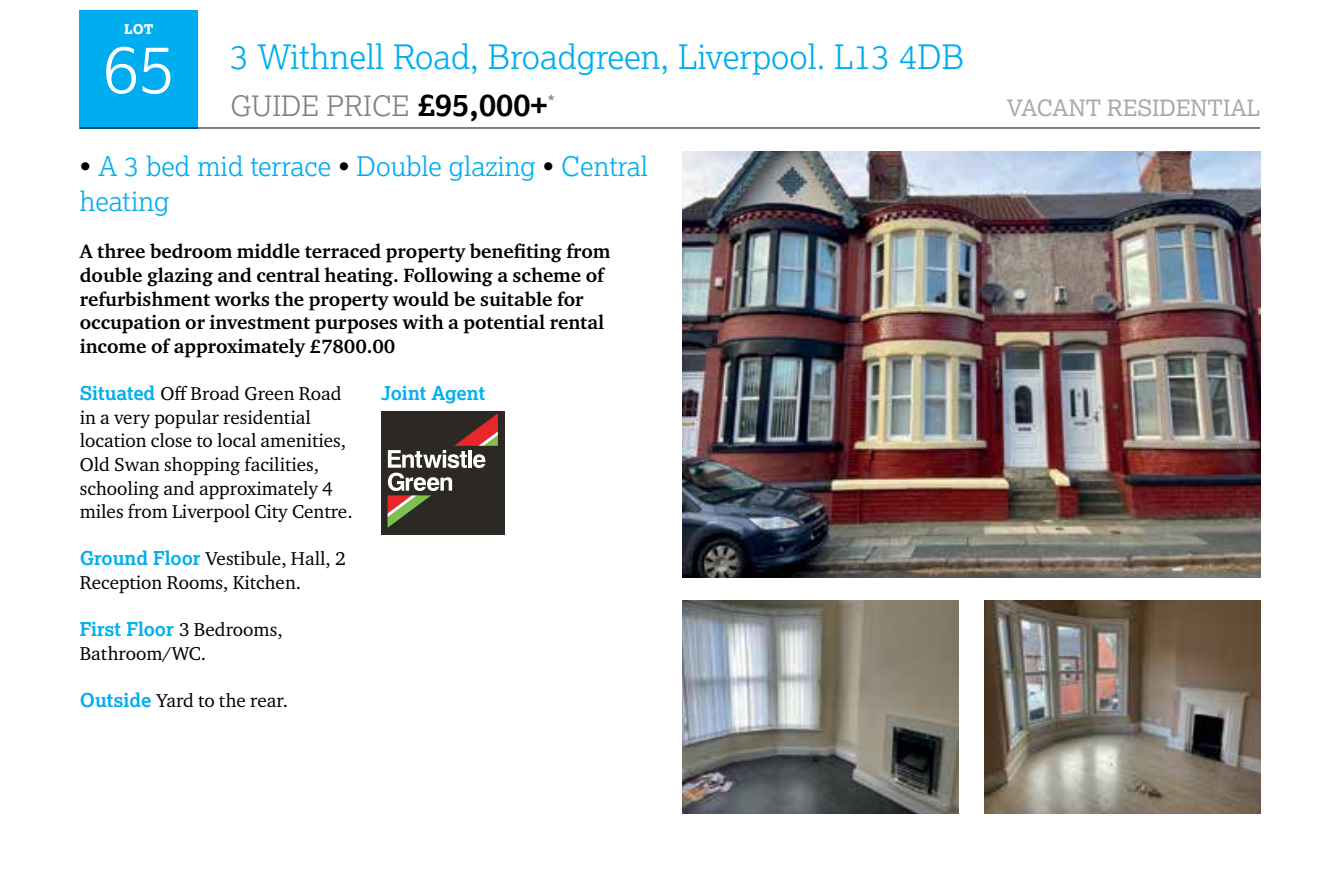
<style>
.page{position:relative;width:1340px;height:880px;background:#fff}
.page>*{position:absolute;margin:0;border:0;box-sizing:border-box;transform-origin:0 0}
.t1{font:300 67.5px "Lexia";color:#fff}
.t2{font:300 33.75px "Lexia";color:#00aeef}
.t3{font:300 28.12px "Lexia";color:#808285}
.t4{font:300 27px/35.3px "Lexia";color:#00aeef}
.t5{font:22.5px "Lexia";color:#a7a9ac}
.t6{font:20.25px "Lexia";color:#808285}
.t7{font:700 19.8px/23.6px "Charter ITC Pro";color:#000}
.t8{font:19.12px/23.6px "Charter ITC Pro";color:#000}
.t9{font:700 19.12px "Lexia";color:#00aeef}
.t10{font:800 13.5px "Lexia";color:#fff}
.s1{font-weight:700;font-size:31.5px;color:#000}
.s2{color:#000}
.s3{font-family:"Lexia";font-weight:700;color:#00aeef}
.s4{font-family:"Charter ITC Pro";font-weight:400;color:#000}
</style>
<div class="page">
<div style="left:80px;top:10px;width:118px;height:118px;background:#00aeef"></div>
<hr style="left:80px;top:128px;width:1180px;height:1px;background:#000">
<img style="left:682px;top:601px;width:276px;height:212px">
<img style="left:984px;top:601px;width:276px;height:212px">
<img style="left:682px;top:152px;width:578px;height:425px">
<div style="left:381px;top:411px;width:123px;height:123px;background:#2c2925"></div>
<svg style="left:387px;top:413px;width:111px;height:115px"></svg>
<p class="t10" style="left:124px;top:20px;width:31px">LOT</p>
<h1 class="t1" style="left:102px;top:26px;width:74px">65</h1>
<h2 class="t2" style="left:230px;top:36px;width:735px">3 Withnell Road, Broadgreen, Liverpool. L13 4DB</h2>
<h3 class="t3" style="left:230px;top:88px;width:318px">GUIDE PRICE <span class="s1">£95,000+</span></h3>
<p class="t5" style="left:1006px;top:94px;width:255px">VACANT RESIDENTIAL</p>
<p class="t6" style="left:547px;top:90px;width:9px">*</p>
<h3 class="t4" style="left:80px;top:147px;width:570px"><span class="s2">•</span> A 3 bed mid terrace <span class="s2">•</span> Double glazing <span class="s2">•</span> Central heating</h3>
<p class="t7" style="left:80px;top:240px;width:532px">A three bedroom middle terraced property benefiting from double glazing and central heating. Following a scheme of refurbishment works the property would be suitable for occupation or investment purposes with a potential rental income of approximately £7800.00</p>
<p class="t8" style="left:80px;top:381px;width:274px"><span class="s3">Situated</span> Off Broad Green Road in a very popular residential location close to local amenities,<br>Old Swan shopping facilities, schooling and approximately 4 miles from Liverpool City Centre.</p>
<p class="t8" style="left:80px;top:547px;width:267px"><span class="s3">Ground Floor</span> Vestibule, Hall, 2<br>Reception Rooms, Kitchen.</p>
<p class="t9" style="left:80px;top:617px;width:204px">First Floor <span class="s4">3 Bedrooms,</span></p>
<p class="t8" style="left:80px;top:641px;width:128px">Bathroom/WC.</p>
<p class="t8" style="left:80px;top:688px;width:210px"><span class="s3">Outside</span> Yard to the rear.</p>
<p class="t9" style="left:381px;top:381px;width:105px">Joint Agent</p>
</div>
